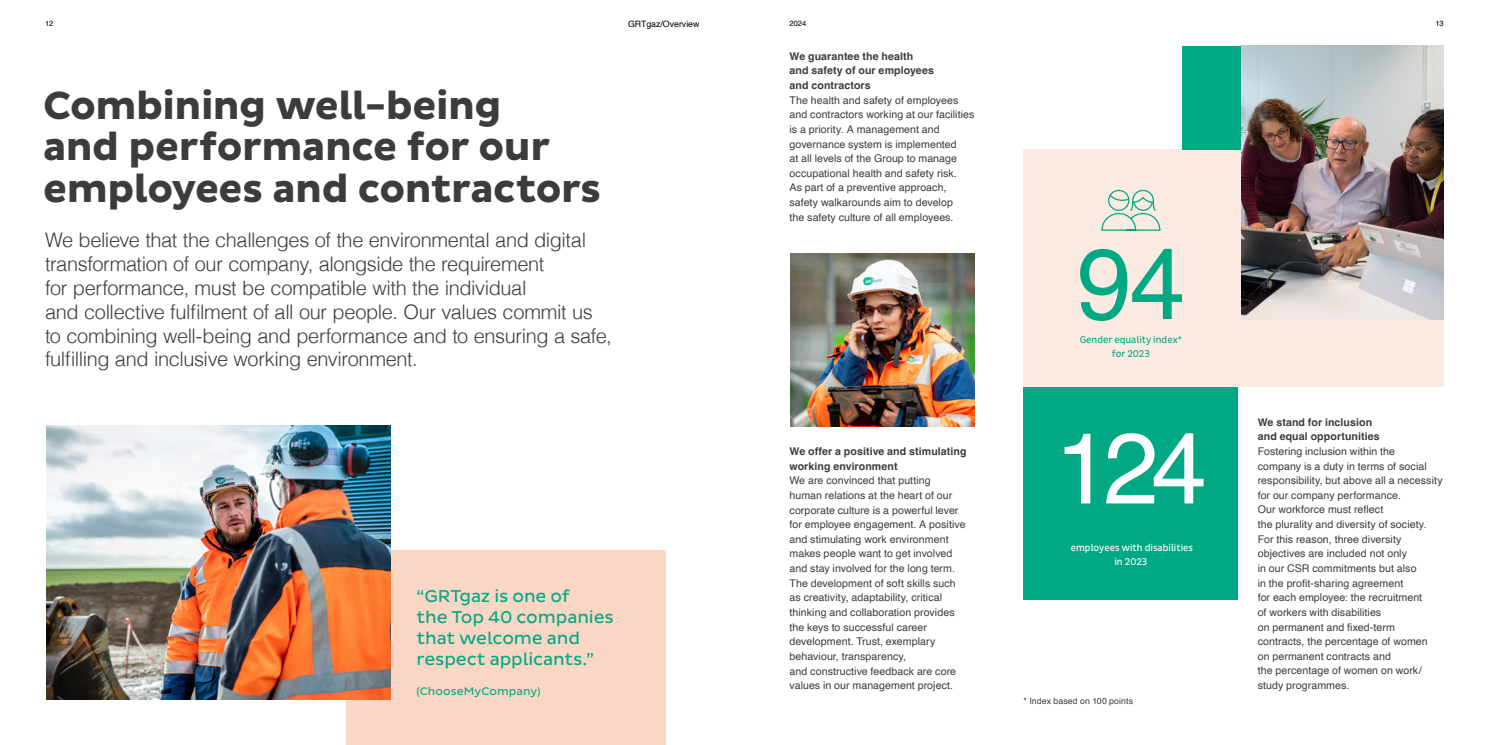
<style>
.page{position:relative;width:1489px;height:745px;background:#fff}
.page>*{position:absolute;margin:0;border:0;box-sizing:border-box;transform-origin:0 0}
.t1{font:100px "Helvetica";color:#fff}
.t2{font:100px "Helvetica";color:#00a984}
.t3{font:700 40px/41.2px "Pluto Sans";letter-spacing:-.015em;color:#3c3c3b}
.t4{font:300 20px/23.8px "Helvetica";letter-spacing:-.02em;color:#3d3c3b}
.t5{font:17.5px/21px "Pluto Sans";letter-spacing:-.01em;color:#00a984}
.t6{font:11.25px "Pluto Sans";letter-spacing:.005em;color:#00a984}
.t7{font:10.62px/14.6px "Helvetica";letter-spacing:.005em;color:#3c3c3b}
.t8{font:700 10.62px/14.6px "Helvetica";letter-spacing:.01em;color:#3c3c3b}
.t9{font:10px/13.8px "Pluto Sans Cond";color:#fff;text-align:center}
.t10{font:10px/13.8px "Pluto Sans Cond";color:#00a984;text-align:center}
.t11{font:8.75px "Helvetica";letter-spacing:.015em;color:#3c3c3b}
.t12{font:8.75px "Helvetica";color:#000}
.t13{font:7.5px "Helvetica";color:#000}
</style>
<div class="page">
<div style="left:1023px;top:150px;width:420px;height:237px;background:#fcebe2"></div>
<div style="left:346px;top:550px;width:319px;height:194px;background:#fad6c5"></div>
<img style="left:790px;top:253px;width:184px;height:173px">
<svg style="left:1101px;top:189px;width:59px;height:42px"></svg>
<img style="left:46px;top:425px;width:344px;height:274px">
<div style="left:1182px;top:46px;width:62px;height:104px;background:#00a984"></div>
<div style="left:1023px;top:387px;width:215px;height:212px;background:#00a984"></div>
<img style="left:1241px;top:45px;width:202px;height:274px">
<p class="t13" style="left:45px;top:18px;width:10px">12</p>
<p class="t12" style="left:628px;top:17px;width:73px">GRTgaz/Overview</p>
<p class="t13" style="left:789px;top:18px;width:18px">2024</p>
<p class="t13" style="left:1435px;top:18px;width:10px">13</p>
<h2 class="t3" style="left:43px;top:86px;width:559px">Combining well-being<br>and performance for our employees and contractors</h2>
<p class="t4" style="left:45px;top:227px;width:568px">We believe that the challenges of the environmental and digital transformation of our company, alongside the requirement<br>for performance, must be compatible with the individual<br>and collective fulfilment of all our people. Our values commit us to combining well-being and performance and to ensuring a safe, fulfilling and inclusive working environment.</p>
<h3 class="t5" style="left:416px;top:585px;width:199px">“GRTgaz is one of<br>the Top 40 companies that welcome and respect applicants.”</h3>
<p class="t6" style="left:416px;top:684px;width:126px">(ChooseMyCompany)</p>
<p class="t8" style="left:789px;top:50px;width:146px">We guarantee the health and safety of our employees and contractors</p>
<p class="t7" style="left:789px;top:93px;width:186px">The health and safety of employees and contractors working at our facilities is a priority. A management and governance system is implemented<br>at all levels of the Group to manage occupational health and safety risk.<br>As part of a preventive approach, safety walkarounds aim to develop<br>the safety culture of all employees.</p>
<p class="t8" style="left:789px;top:445px;width:178px">We offer a positive and stimulating working environment</p>
<p class="t7" style="left:789px;top:473px;width:178px">We are convinced that putting human relations at the heart of our corporate culture is a powerful lever for employee engagement. A positive and stimulating work environment makes people want to get involved and stay involved for the long term.<br>The development of soft skills such as creativity, adaptability, critical thinking and collaboration provides the keys to successful career development. Trust, exemplary behaviour, transparency,<br>and constructive feedback are core values in our management project.</p>
<h1 class="t2" style="left:1076px;top:206px;width:110px">94</h1>
<p class="t10" style="left:1079px;top:332px;width:104px">Gender equality index* for 2023</p>
<h1 class="t1" style="left:1054px;top:391px;width:153px">124</h1>
<p class="t9" style="left:1070px;top:541px;width:124px">employees with disabilities in 2023</p>
<p class="t11" style="left:1023px;top:694px;width:111px">* Index based on 100 points</p>
<p class="t8" style="left:1257px;top:415px;width:124px">We stand for inclusion and equal opportunities</p>
<p class="t7" style="left:1257px;top:444px;width:186px">Fostering inclusion within the<br>company is a duty in terms of social responsibility, but above all a necessity for our company performance.<br>Our workforce must reflect<br>the plurality and diversity of society.<br>For this reason, three diversity objectives are included not only<br>in our CSR commitments but also<br>in the profit-sharing agreement<br>for each employee: the recruitment<br>of workers with disabilities<br>on permanent and fixed-term contracts, the percentage of women<br>on permanent contracts and<br>the percentage of women on work/ study programmes.</p>
</div>
